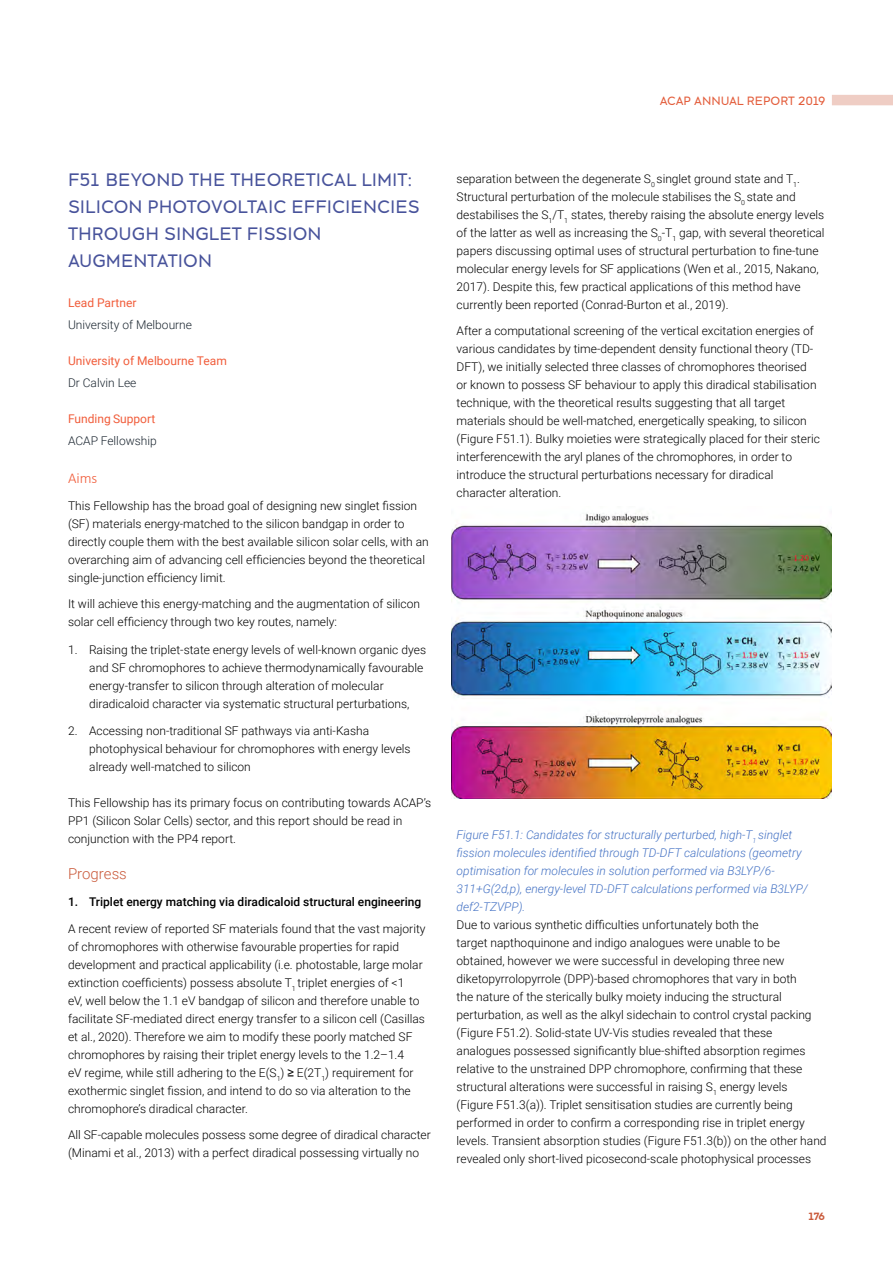
<style>
.page{position:relative;width:893px;height:1263px;background:#fff}
.page>*{position:absolute;margin:0;border:0;box-sizing:border-box;transform-origin:0 0}
.t1{font:300 18px/27px "Clancy";color:#48539b}
.t2{font:300 15px "Roboto";color:#ca5a3b}
.t3{font:300 15px "Calibri";color:#f15d3b}
.t4{font:300 12px/18px "Roboto";color:#000}
.t5{font:italic 300 12px/18px "Roboto";color:#4472c4}
.t6{font:500 12px "Roboto";color:#000}
.t7{font:12px "Roboto";color:#f15d3b}
.t8{font:300 12px "Roboto";color:#1b2630}
.t9{font:300 12px "Clancy";letter-spacing:-.005em;color:#e35d3b}
.t10{font:700 10.5px "Clancy";color:#ca5a3b}
.s1{font-family:"Arial";font-weight:400}
</style>
<div class="page">
<div style="left:832px;top:95px;width:61px;height:10px;background:#efcdc4"></div>
<img style="left:451px;top:513px;width:381px;height:285px">
<p class="t9" style="left:660px;top:94px;width:167px">ACAP ANNUAL REPORT 2019</p>
<h1 class="t1" style="left:68px;top:166px;width:353px">F51 BEYOND THE THEORETICAL LIMIT:<br>SILICON PHOTOVOLTAIC EFFICIENCIES<br>THROUGH SINGLET FISSION<br>AUGMENTATION</h1>
<p class="t7" style="left:68px;top:295px;width:70px">Lead Partner</p>
<p class="t8" style="left:68px;top:316px;width:126px">University of Melbourne</p>
<p class="t7" style="left:68px;top:352px;width:160px">University of Melbourne Team</p>
<p class="t8" style="left:68px;top:374px;width:70px">Dr Calvin Lee</p>
<p class="t7" style="left:68px;top:411px;width:89px">Funding Support</p>
<p class="t8" style="left:68px;top:432px;width:90px">ACAP Fellowship</p>
<p class="t3" style="left:68px;top:469px;width:31px">Aims</p>
<p class="t4" style="left:68px;top:496px;width:362px">This Fellowship has the broad goal of designing new singlet fission (SF) materials energy-matched to the silicon bandgap in order to directly couple them with the best available silicon solar cells, with an overarching aim of advancing cell efficiencies beyond the theoretical single-junction efficiency limit.</p>
<p class="t4" style="left:68px;top:594px;width:353px">It will achieve this energy-matching and the augmentation of silicon solar cell efficiency through two key routes, namely:</p>
<p class="t4" style="left:89px;top:640px;width:338px;text-indent:-21px">1. Raising the triplet-state energy levels of well-known organic dyes and SF chromophores to achieve thermodynamically favourable energy-transfer to silicon through alteration of molecular diradicaloid character via systematic structural perturbations,</p>
<p class="t4" style="left:89px;top:721px;width:323px;text-indent:-21px">2. Accessing non-traditional SF pathways via anti-Kasha photophysical behaviour for chromophores with energy levels already well-matched to silicon</p>
<p class="t4" style="left:68px;top:793px;width:365px">This Fellowship has its primary focus on contributing towards ACAP’s<br>PP1 (Silicon Solar Cells) sector, and this report should be read in conjunction with the PP4 report.</p>
<p class="t2" style="left:68px;top:863px;width:60px">Progress</p>
<p class="t6" style="left:68px;top:893px;width:355px">1. Triplet energy matching via diradicaloid structural engineering</p>
<p class="t4" style="left:68px;top:919px;width:359px">A recent review of reported SF materials found that the vast majority of chromophores with otherwise favourable properties for rapid development and practical applicability (i.e. photostable, large molar extinction coefficients) possess absolute T<sub>1</sub> triplet energies of &lt;1<br>eV, well below the 1.1 eV bandgap of silicon and therefore unable to facilitate SF-mediated direct energy transfer to a silicon cell (Casillas et al., 2020). Therefore we aim to modify these poorly matched SF chromophores by raising their triplet energy levels to the 1.2–1.4<br>eV regime, while still adhering to the E(S<sub>1</sub>) <span class="s1">≥</span> E(2T<sub>1</sub>) requirement for exothermic singlet fission, and intend to do so via alteration to the chromophore’s diradical character.</p>
<p class="t4" style="left:68px;top:1125px;width:364px">All SF-capable molecules possess some degree of diradical character (Minami et al., 2013) with a perfect diradical possessing virtually no</p>
<p class="t4" style="left:457px;top:169px;width:370px">separation between the degenerate S<sub>0</sub> singlet ground state and T<sub>1</sub>.<br>Structural perturbation of the molecule stabilises the S<sub>0</sub> state and destabilises the S<sub>1</sub>/T<sub>1</sub> states, thereby raising the absolute energy levels of the latter as well as increasing the S<sub>0</sub>-T<sub>1</sub> gap, with several theoretical papers discussing optimal uses of structural perturbation to fine-tune molecular energy levels for SF applications (Wen et al., 2015, Nakano, 2017). Despite this, few practical applications of this method have currently been reported (Conrad-Burton et al., 2019).</p>
<p class="t4" style="left:457px;top:321px;width:365px">After a computational screening of the vertical excitation energies of various candidates by time-dependent density functional theory (TD-DFT), we initially selected three classes of chromophores theorised or known to possess SF behaviour to apply this diradical stabilisation technique, with the theoretical results suggesting that all target materials should be well-matched, energetically speaking, to silicon (Figure F51.1). Bulky moieties were strategically placed for their steric interferencewith the aryl planes of the chromophores, in order to introduce the structural perturbations necessary for diradical character alteration.</p>
<p class="t5" style="left:457px;top:825px;width:353px">Figure F51.1: Candidates for structurally perturbed, high-T<sub>1</sub> singlet fission molecules identified through TD-DFT calculations (geometry optimisation for molecules in solution performed via B3LYP/6- 311+G(2d,p), energy-level TD-DFT calculations performed via B3LYP/ def2-TZVPP).</p>
<p class="t4" style="left:457px;top:915px;width:371px">Due to various synthetic difficulties unfortunately both the<br>target napthoquinone and indigo analogues were unable to be obtained, however we were successful in developing three new diketopyrrolopyrrole (DPP)-based chromophores that vary in both<br>the nature of the sterically bulky moiety inducing the structural perturbation, as well as the alkyl sidechain to control crystal packing (Figure F51.2). Solid-state UV-Vis studies revealed that these analogues possessed significantly blue-shifted absorption regimes relative to the unstrained DPP chromophore, confirming that these structural alterations were successful in raising S<sub>1</sub> energy levels (Figure F51.3(a)). Triplet sensitisation studies are currently being performed in order to confirm a corresponding rise in triplet energy levels. Transient absorption studies (Figure F51.3(b)) on the other hand revealed only short-lived picosecond-scale photophysical processes</p>
<p class="t10" style="left:808px;top:1210px;width:19px">176</p>
</div>
